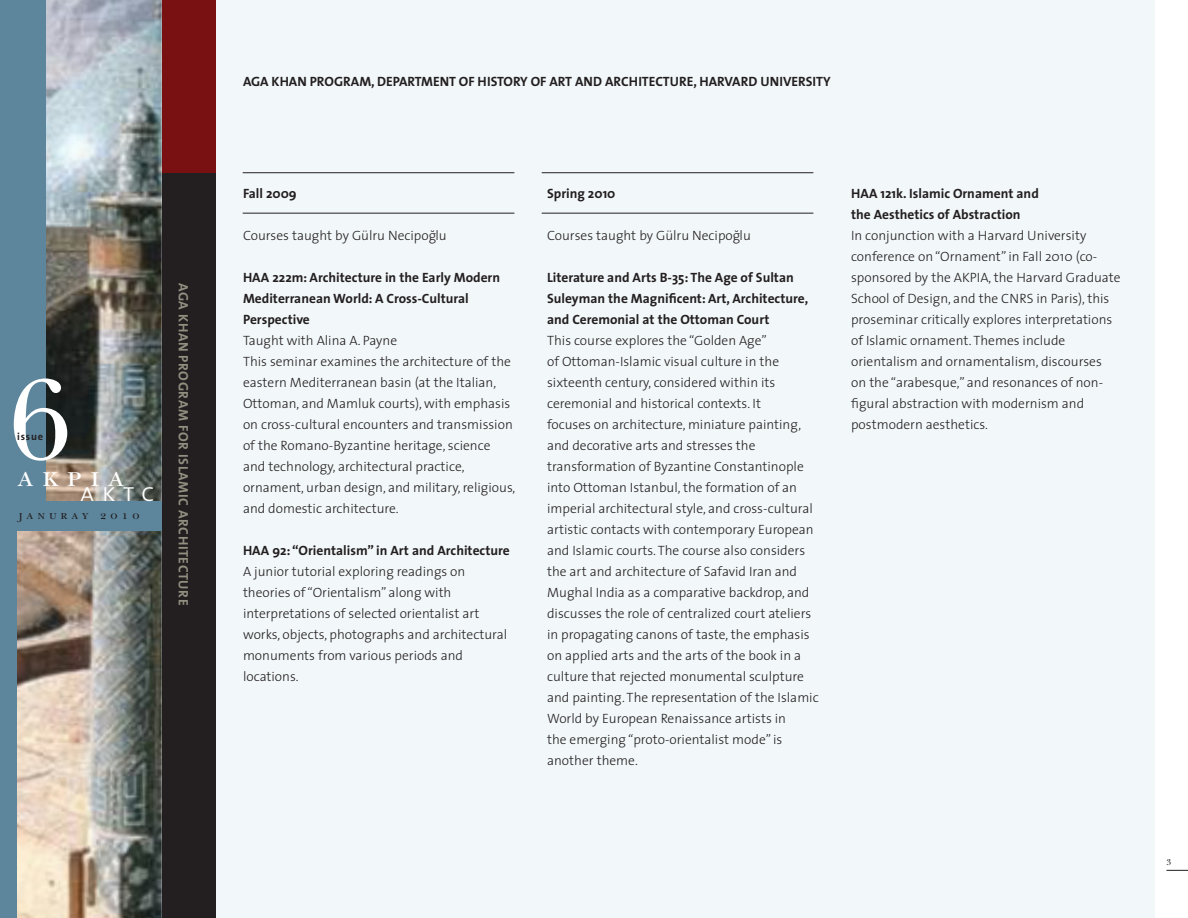
<style>
.page{position:relative;width:1188px;height:918px;background:#fff}
.page>*{position:absolute;margin:0;border:0;box-sizing:border-box;transform-origin:0 0}
.t1{font:120px "New Baskerville";color:#fff}
.t2{font:29.7px "New Baskerville SC";letter-spacing:.28em;color:#fff}
.t3{font:26.4px "The Sans Light Caps";color:#fff}
.t4{font:13.65px "The Sans Bold Caps";letter-spacing:.04em;color:#909081}
.t5{font:300 13.5px/21px "The Sans";color:#231f20}
.t6{font:700 13.5px/21px "The Sans";color:#231f20}
.t7{font:13.5px "The Sans Bold Caps";color:#231f20}
.t8{font:12.75px "New Baskerville SC";letter-spacing:.3em;color:#231f20}
.t9{font:700 10.5px "The Sans";letter-spacing:.08em;color:#231f20}
.t10{font:9px "New Baskerville";color:#231f20}
</style>
<div class="page">
<div style="left:0;top:0;width:1155px;height:918px;background:#f2f7f9"></div>
<div style="left:0;top:0;width:216px;height:918px;background:#231f20"></div>
<div style="left:0;top:0;width:216px;height:173px;background:#791113"></div>
<img style="left:17px;top:0;width:145px;height:918px">
<svg style="left:1166px;top:870px;width:22px;height:1px"></svg>
<div style="left:0;top:0;width:46px;height:528px;background:#5d869d"></div>
<div style="left:0;top:390px;width:17px;height:528px;background:#5d869d"></div>
<div style="left:0;top:501px;width:162px;height:30px;background:#5d869d"></div>
<hr style="left:243px;top:213px;width:271px;height:1px;background:#231f20">
<hr style="left:542px;top:213px;width:271px;height:1px;background:#231f20">
<hr style="left:243px;top:172px;width:271px;height:1px;background:#231f20">
<hr style="left:542px;top:172px;width:271px;height:1px;background:#231f20">
<h1 class="t1" style="left:8px;top:347px;width:64px">6</h1>
<p class="t9" style="left:17px;top:428px;width:28px">issue</p>
<h2 class="t2" style="left:17px;top:460px;width:109px">akpia</h2>
<h3 class="t3" style="left:80px;top:470px;width:76px">aktc</h3>
<p class="t8" style="left:18px;top:508px;width:123px">januray 2010</p>
<p class="t4" style="left:195px;top:283px;width:324px;rotate:90deg">AGA KHAN PROGRAM FOR ISLAMIC ARCHITECTURE</p>
<p class="t7" style="left:243px;top:70px;width:589px">AGA KHAN PROGRAM, DEPARTMENT OF HISTORY OF ART AND ARCHITECTURE, HARVARD UNIVERSITY</p>
<p class="t6" style="left:243px;top:182px;width:55px">Fall 2009</p>
<p class="t5" style="left:243px;top:224px;width:205px">Courses taught by Gülru Necipog˘lu</p>
<p class="t6" style="left:243px;top:266px;width:259px">HAA 222m: Architecture in the Early Modern<br>Mediterranean World: A Cross-Cultural<br>Perspective</p>
<p class="t5" style="left:243px;top:329px;width:274px">Taught with Alina A. Payne<br>This seminar examines the architecture of the eastern Mediterranean basin (at the Italian, Ottoman, and Mamluk courts), with emphasis on cross-cultural encounters and transmission of the Romano-Byzantine heritage, science and technology, architectural practice, ornament, urban design, and military, religious, and domestic architecture.</p>
<p class="t6" style="left:243px;top:539px;width:268px">HAA 92: “Orientalism” in Art and Architecture</p>
<p class="t5" style="left:243px;top:560px;width:266px">A junior tutorial exploring readings on theories of “Orientalism” along with interpretations of selected orientalist art works, objects, photographs and architectural monuments from various periods and locations.</p>
<p class="t6" style="left:547px;top:182px;width:70px">Spring 2010</p>
<p class="t5" style="left:547px;top:224px;width:205px">Courses taught by Gülru Necipog˘lu</p>
<p class="t6" style="left:547px;top:266px;width:263px">Literature and Arts B-35: The Age of Sultan<br>Suleyman the Magnificent: Art, Architecture, and Ceremonial at the Ottoman Court</p>
<p class="t5" style="left:547px;top:329px;width:273px">This course explores the “Golden Age”<br>of Ottoman-Islamic visual culture in the sixteenth century, considered within its ceremonial and historical contexts. It<br>focuses on architecture, miniature painting, and decorative arts and stresses the transformation of Byzantine Constantinople into Ottoman Istanbul, the formation of an imperial architectural style, and cross-cultural artistic contacts with contemporary European and Islamic courts. The course also considers the art and architecture of Safavid Iran and Mughal India as a comparative backdrop, and discusses the role of centralized court ateliers in propagating canons of taste, the emphasis on applied arts and the arts of the book in a culture that rejected monumental sculpture and painting. The representation of the Islamic World by European Renaissance artists in<br>the emerging “proto-orientalist mode” is another theme.</p>
<p class="t6" style="left:851px;top:183px;width:189px">HAA 121k. Islamic Ornament and the Aesthetics of Abstraction</p>
<p class="t5" style="left:851px;top:224px;width:271px">In conjunction with a Harvard University conference on “Ornament” in Fall 2010 (co&shy;sponsored by the AKPIA, the Harvard Graduate School of Design, and the CNRS in Paris), this proseminar critically explores interpretations of Islamic ornament. Themes include orientalism and ornamentalism, discourses<br>on the “arabesque,” and resonances of non&shy;figural abstraction with modernism and postmodern aesthetics.</p>
<p class="t10" style="left:1166px;top:857px;width:6px">3</p>
</div>
